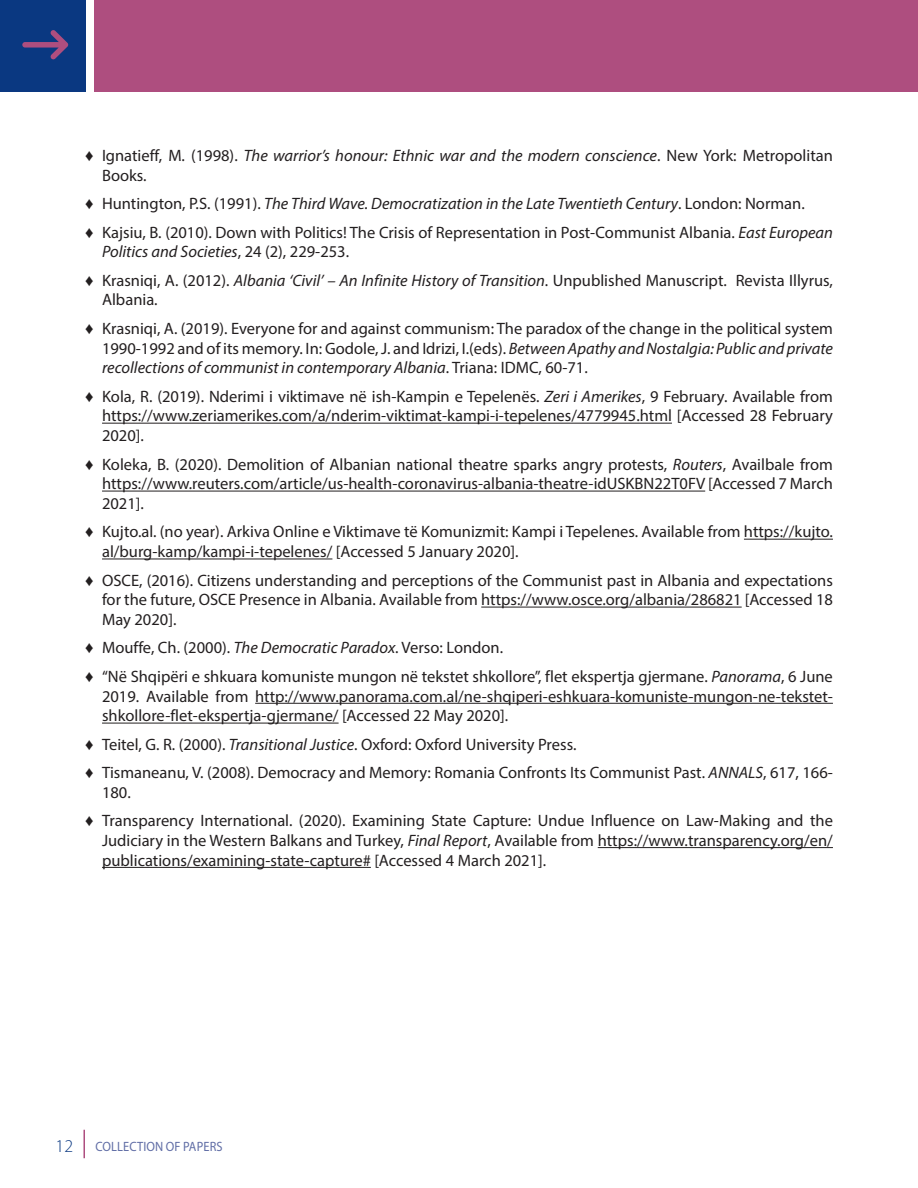
<style>
.page{position:relative;width:918px;height:1188px;background:#fff}
.page>*{position:absolute;margin:0;border:0;box-sizing:border-box;transform-origin:0 0}
.t1{font:16.5px/19.8px "Myriad Pro";color:#231f20}
.t2{font:italic 16.5px/19.8px "Myriad Pro";color:#231f20}
.t3{font:13.5px "Myriad Pro";letter-spacing:.01em;color:#616ea6;scale:.92 1}
.s1{font-family:"Arial";font-style:normal}
.s2{font-style:normal}
.s3{font-family:"Arial"}
.s4{font-style:italic}
.s5{font-weight:300;font-size:18px;color:#0a3881}
</style>
<div class="page">
<hr style="left:83px;top:1130px;width:2px;height:28px;background:#ae4e7f">
<div style="left:0;top:0;width:86px;height:92px;background:#0a3881"></div>
<div style="left:94px;top:0;width:824px;height:92px;background:#ae4e7f"></div>
<svg style="left:22px;top:30px;width:46px;height:29px"></svg>
<hr style="left:102px;top:423px;width:570px;height:1px;background:#231f20">
<hr style="left:102px;top:491px;width:603px;height:1px;background:#231f20">
<hr style="left:744px;top:539px;width:89px;height:1px;background:#231f20">
<hr style="left:102px;top:559px;width:230px;height:1px;background:#231f20">
<hr style="left:481px;top:607px;width:261px;height:1px;background:#231f20">
<hr style="left:255px;top:703px;width:578px;height:1px;background:#231f20">
<hr style="left:102px;top:723px;width:237px;height:1px;background:#231f20">
<hr style="left:598px;top:847px;width:235px;height:1px;background:#231f20">
<hr style="left:102px;top:867px;width:269px;height:1px;background:#231f20">
<hr style="left:917px;top:207px;width:1px;height:78px;background:#ae4e7f">
<p class="t2" style="left:102px;top:145px;width:732px;text-indent:-17px"><span class="s1">♦</span> <span class="s2">Ignatieff, M. (1998).</span> The warrior’s honour: Ethnic war and the modern conscience<span class="s2">. New York: Metropolitan<br>Books.</span></p>
<p class="t1" style="left:85px;top:189px;width:749px;line-height:28.3px"><span class="s3">♦</span> Huntington, P.S. (1991). <span class="s4">The Third Wave. Democratization in the Late Twentieth Century</span>. London: Norman.<br><span class="s3">♦</span> Kajsiu, B. (2010). Down with Politics! The Crisis of Representation in Post-Communist Albania. <span class="s4">East European</span></p>
<p class="t1" style="left:85px;top:237px;width:749px;line-height:28.3px;text-indent:17px"><span class="s4">Politics and Societies</span>, 24 (2), 229-253.<br><span class="s3">♦</span> Krasniqi, A. (2012). <span class="s4">Albania ‘Civil’ – An Infinite History of Transition</span>. Unpublished Manuscript. Revista Illyrus,</p>
<p class="t1" style="left:85px;top:286px;width:750px;line-height:28.3px;text-indent:17px">Albania.<br><span class="s3">♦</span> Krasniqi, A. (2019). Everyone for and against communism: The paradox of the change in the political system</p>
<p class="t2" style="left:102px;top:338px;width:732px"><span class="s2">1990-1992 and of its memory. In: Godole, J. and Idrizi, I.(eds).</span> Between Apathy and Nostalgia: Public and private recollections of communist in contemporary Albania<span class="s2">. Triana: IDMC, 60-71.</span></p>
<p class="t1" style="left:102px;top:386px;width:732px;text-align:justify;text-indent:-17px"><span class="s3">♦</span> Kola, R. (2019). Nderimi i viktimave në ish-Kampin e Tepelenës. <span class="s4">Zeri i Amerikes</span>, 9 February. Available from https://www.zeriamerikes.com/a/nderim-viktimat-kampi-i-tepelenes/4779945.html [Accessed 28 February 2020].</p>
<p class="t1" style="left:102px;top:454px;width:732px;text-align:justify;text-indent:-17px"><span class="s3">♦</span> Koleka, B. (2020). Demolition of Albanian national theatre sparks angry protests, <span class="s4">Routers</span>, Availbale from https://www.reuters.com/article/us-health-coronavirus-albania-theatre-idUSKBN22T0FV [Accessed 7 March 2021].</p>
<p class="t1" style="left:102px;top:522px;width:732px;text-indent:-17px"><span class="s3">♦</span> Kujto.al. (no year). Arkiva Online e Viktimave të Komunizmit: Kampi i Tepelenes. Available from https://kujto. al/burg-kamp/kampi-i-tepelenes/ [Accessed 5 January 2020].</p>
<p class="t1" style="left:102px;top:570px;width:732px;text-align:justify;text-indent:-17px"><span class="s3">♦</span> OSCE, (2016). Citizens understanding and perceptions of the Communist past in Albania and expectations for the future, OSCE Presence in Albania. Available from https://www.osce.org/albania/286821 [Accessed 18<br>May 2020].</p>
<p class="t1" style="left:85px;top:634px;width:749px;line-height:28.3px"><span class="s3">♦</span> Mouffe, Ch. (2000). <span class="s4">The Democratic Paradox</span>. Verso: London.<br><span class="s3">♦</span> “Në Shqipëri e shkuara komuniste mungon në tekstet shkollore”, flet ekspertja gjermane. <span class="s4">Panorama</span>, 6 June</p>
<p class="t1" style="left:102px;top:686px;width:732px">2019. Available from http://www.panorama.com.al/ne-shqiperi-eshkuara-komuniste-mungon-ne-tekstet&shy;shkollore-flet-ekspertja-gjermane/ [Accessed 22 May 2020].</p>
<p class="t1" style="left:85px;top:730px;width:749px;line-height:28.3px"><span class="s3">♦</span> Teitel, G. R. (2000). <span class="s4">Transitional Justice</span>. Oxford: Oxford University Press.<br><span class="s3">♦</span> Tismaneanu, V. (2008). Democracy and Memory: Romania Confronts Its Communist Past. <span class="s4">ANNALS</span>, 617, 166-</p>
<p class="t1" style="left:85px;top:778px;width:749px;line-height:28.3px;text-indent:17px">180.<br><span class="s3">♦</span> Transparency International. (2020). Examining State Capture: Undue Influence on Law-Making and the</p>
<p class="t1" style="left:102px;top:830px;width:732px">Judiciary in the Western Balkans and Turkey, <span class="s4">Final Report</span>, Available from https://www.transparency.org/en/ publications/examining-state-capture# [Accessed 4 March 2021].</p>
<p class="t3" style="left:56px;top:1138px;width:183px"><span class="s5">12</span> Collection of Papers</p>
</div>
